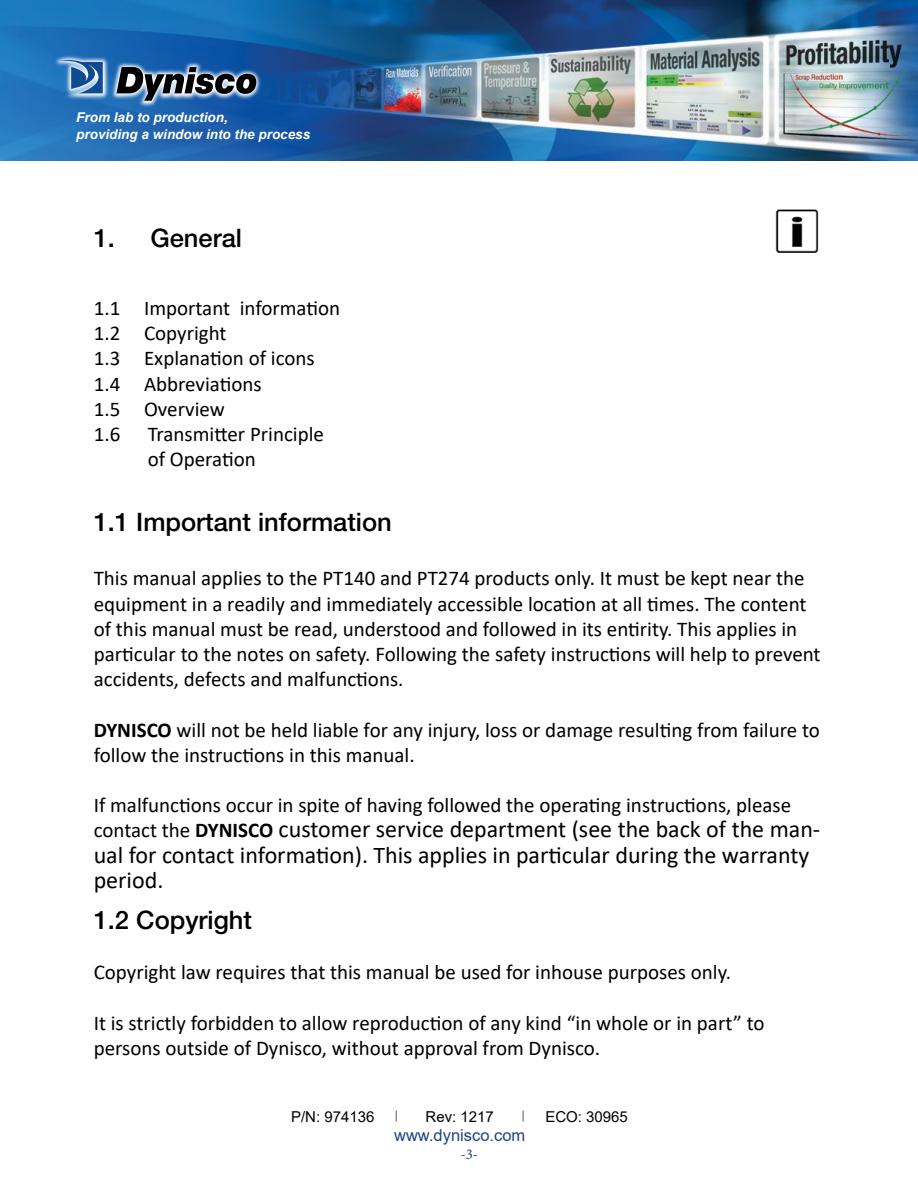
<style>
.page{position:relative;width:918px;height:1188px;background:#fff}
.page>*{position:absolute;margin:0;border:0;box-sizing:border-box;transform-origin:0 0}
.t1{font:500 25.5px "Helvetica Neue LT Std";color:#000}
.t2{font:24px/25.2px "Calibri";color:#000}
.t3{font:21px/25.2px "Calibri";color:#000}
.t4{font:16.5px "Arial";color:#1e4384}
.t5{font:15px "Arial";color:#000}
.t6{font:15px "Minion Pro";color:#1e4384}
.t7{font:italic 700 13.5px/17.1px "Arial";color:#fff}
.s1{font-weight:700}
.s2{font-size:21px}
.s3{font-weight:700;font-size:21px}
</style>
<div class="page">
<svg style="left:522px;top:1111px;width:2px;height:11px"></svg>
<img style="left:0;top:0;width:918px;height:161px">
<img style="left:775px;top:209px;width:44px;height:44px">
<p class="t7" style="left:76px;top:109px;width:236px">From lab to production,<br>providing a window into the process</p>
<p class="t1" style="left:94px;top:222px;width:150px">1. General</p>
<p class="t3" style="left:94px;top:295px;width:248px">1.1 Important information<br>1.2 Copyright<br>1.3 Explanation of icons<br>1.4 Abbreviations<br>1.5 Overview<br>1.6</p>
<p class="t3" style="left:148px;top:421px;width:178px">Transmitter Principle of Operation</p>
<p class="t1" style="left:94px;top:507px;width:300px">1.1 Important information</p>
<p class="t3" style="left:94px;top:565px;width:728px">This manual applies to the PT140 and PT274 products only. It must be kept near the equipment in a readily and immediately accessible location at all times. The content of this manual must be read, understood and followed in its entirity. This applies in particular to the notes on safety. Following the safety instructions will help to prevent accidents, defects and malfunctions.</p>
<p class="t3" style="left:94px;top:716px;width:728px"><span class="s1">DYNISCO</span> will not be held liable for any injury, loss or damage resulting from failure to follow the instructions in this manual.</p>
<p class="t3" style="left:94px;top:792px;width:699px">If malfunctions occur in spite of having followed the operating instructions, please</p>
<p class="t2" style="left:94px;top:816px;width:728px"><span class="s2">contact the</span> <span class="s3">DYNISCO</span> customer service department (see the back of the man&shy;ual for contact information). This applies in particular during the warranty period.</p>
<p class="t1" style="left:94px;top:905px;width:160px">1.2 Copyright</p>
<p class="t3" style="left:94px;top:959px;width:639px">Copyright law requires that this manual be used for inhouse purposes only.</p>
<p class="t3" style="left:94px;top:1010px;width:672px">It is strictly forbidden to allow reproduction of any kind “in whole or in part” to persons outside of Dynisco, without approval from Dynisco.</p>
<p class="t5" style="left:291px;top:1106px;width:85px">P/N: 974136</p>
<p class="t5" style="left:426px;top:1106px;width:70px">Rev: 1217</p>
<p class="t5" style="left:545px;top:1106px;width:84px">ECO: 30965</p>
<p class="t4" style="left:394px;top:1124px;width:133px">www.dynisco.com</p>
<p class="t6" style="left:460px;top:1145px;width:19px">-3-</p>
</div>
